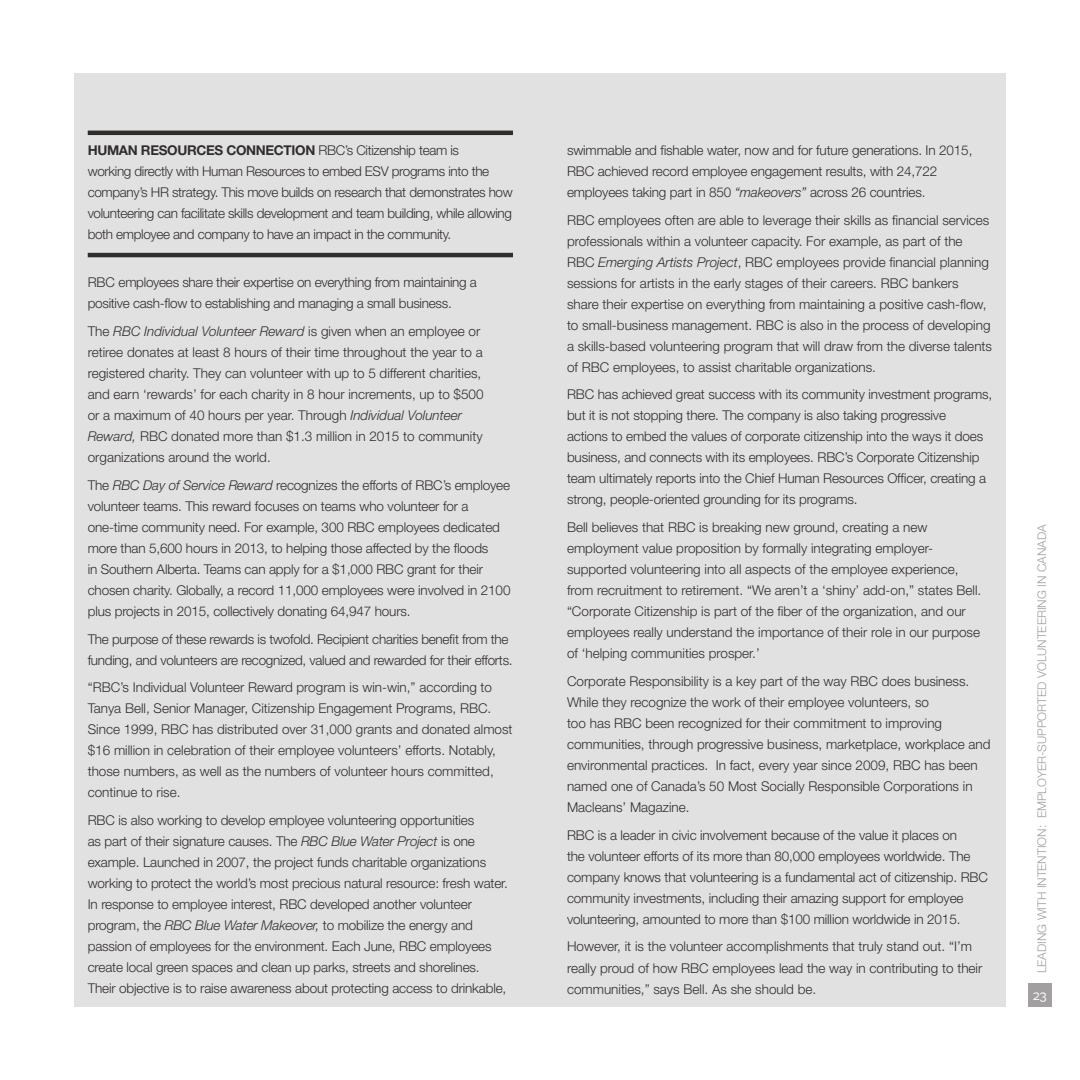
<style>
.page{position:relative;width:1080px;height:1080px;background:#fff}
.page>*{position:absolute;margin:0;border:0;box-sizing:border-box;transform-origin:0 0}
.t1{font:300 13.5px/21px "Helvetica Neue";letter-spacing:-.01em;color:#302d2d}
.t2{font:13.5px "St Ryde";color:#fff}
.t3{font:300 12px "Helvetica Neue";color:#a19fa0}
.s1{font-weight:700}
.s2{font-style:italic}
</style>
<div class="page">
<div style="left:1028px;top:983px;width:24px;height:24px;background:#a19fa0"></div>
<div style="left:74px;top:73px;width:932px;height:934px;background:#e2e1e1"></div>
<hr style="left:88px;top:131px;width:425px;height:4px;background:#302d2d">
<hr style="left:88px;top:253px;width:425px;height:4px;background:#302d2d">
<p class="t1" style="left:88px;top:140px;width:427px"><span class="s1">HUMAN RESOURCES CONNECTION</span> RBC’s Citizenship team is<br>working directly with Human Resources to embed ESV programs into the company’s HR strategy. This move builds on research that demonstrates how volunteering can facilitate skills development and team building, while allowing both employee and company to have an impact in the community.</p>
<p class="t1" style="left:88px;top:272px;width:391px">RBC employees share their expertise on everything from maintaining a positive cash-flow to establishing and managing a small business.</p>
<p class="t1" style="left:88px;top:320px;width:397px">The <span class="s2">RBC Individual Volunteer Reward</span> is given when an employee or retiree donates at least 8 hours of their time throughout the year to a registered charity. They can volunteer with up to 5 different charities, and earn ‘rewards’ for each charity in 8 hour increments, up to $500 or a maximum of 40 hours per year. Through <span class="s2">Individual Volunteer Reward,</span> RBC donated more than $1.3 million in 2015 to community organizations around the world.</p>
<p class="t1" style="left:88px;top:474px;width:424px">The <span class="s2">RBC Day of Service Reward</span> recognizes the efforts of RBC’s employee volunteer teams. This reward focuses on teams who volunteer for a one-time community need. For example, 300 RBC employees dedicated more than 5,600 hours in 2013, to helping those affected by the floods<br>in Southern Alberta. Teams can apply for a $1,000 RBC grant for their chosen charity. Globally, a record 11,000 employees were involved in 2100 plus projects in 2015, collectively donating 64,947 hours.</p>
<p class="t1" style="left:88px;top:628px;width:426px">The purpose of these rewards is twofold. Recipient charities benefit from the funding, and volunteers are recognized, valued and rewarded for their efforts.</p>
<p class="t1" style="left:88px;top:677px;width:426px">“RBC’s Individual Volunteer Reward program is win-win,” according to Tanya Bell, Senior Manager, Citizenship Engagement Programs, RBC.<br>Since 1999, RBC has distributed over 31,000 grants and donated almost $16 million in celebration of their employee volunteers’ efforts. Notably, those numbers, as well as the numbers of volunteer hours committed, continue to rise.</p>
<p class="t1" style="left:88px;top:810px;width:422px">RBC is also working to develop employee volunteering opportunities<br>as part of their signature causes. The <span class="s2">RBC Blue Water Project</span> is one example. Launched in 2007, the project funds charitable organizations working to protect the world’s most precious natural resource: fresh water.<br>In response to employee interest, RBC developed another volunteer program, the <span class="s2">RBC Blue Water Makeover,</span> to mobilize the energy and passion of employees for the environment. Each June, RBC employees create local green spaces and clean up parks, streets and shorelines.<br>Their objective is to raise awareness about protecting access to drinkable,</p>
<p class="t1" style="left:567px;top:139px;width:407px">swimmable and fishable water, now and for future generations. In 2015,<br>RBC achieved record employee engagement results, with 24,722 employees taking part in 850 <span class="s2">“makeovers”</span> across 26 countries.</p>
<p class="t1" style="left:567px;top:209px;width:427px">RBC employees often are able to leverage their skills as financial services professionals within a volunteer capacity. For example, as part of the RBC <span class="s2">Emerging Artists Project</span>, RBC employees provide financial planning sessions for artists in the early stages of their careers. RBC bankers share their expertise on everything from maintaining a positive cash-flow, to small-business management. RBC is also in the process of developing a skills-based volunteering program that will draw from the diverse talents of RBC employees, to assist charitable organizations.</p>
<p class="t1" style="left:567px;top:384px;width:427px">RBC has achieved great success with its community investment programs, but it is not stopping there. The company is also taking progressive<br>actions to embed the values of corporate citizenship into the ways it does business, and connects with its employees. RBC’s Corporate Citizenship team ultimately reports into the Chief Human Resources Officer, creating a strong, people-oriented grounding for its programs.</p>
<p class="t1" style="left:567px;top:517px;width:416px">Bell believes that RBC is breaking new ground, creating a new employment value proposition by formally integrating employer&shy;supported volunteering into all aspects of the employee experience, from recruitment to retirement. “We aren’t a ‘shiny’ add-on,” states Bell. “Corporate Citizenship is part of the fiber of the organization, and our employees really understand the importance of their role in our purpose of ‘helping communities prosper.’</p>
<p class="t1" style="left:567px;top:670px;width:425px">Corporate Responsibility is a key part of the way RBC does business.<br>While they recognize the work of their employee volunteers, so<br>too has RBC been recognized for their commitment to improving communities, through progressive business, marketplace, workplace and environmental practices. In fact, every year since 2009, RBC has been named one of Canada’s 50 Most Socially Responsible Corporations in Macleans’ Magazine.</p>
<p class="t1" style="left:567px;top:824px;width:422px">RBC is a leader in civic involvement because of the value it places on<br>the volunteer efforts of its more than 80,000 employees worldwide. The company knows that volunteering is a fundamental act of citizenship. RBC community investments, including their amazing support for employee volunteering, amounted to more than $100 million worldwide in 2015.</p>
<p class="t1" style="left:567px;top:936px;width:417px">However, it is the volunteer accomplishments that truly stand out. “I’m really proud of how RBC employees lead the way in contributing to their communities,” says Bell. As she should be.</p>
<p class="t3" style="left:1035px;top:973px;width:450px;rotate:-90deg">LEADING WITH INTENTION: EMPLOYER-SUPPORTED VOLUNTEERING IN CANADA</p>
<p class="t2" style="left:1033px;top:987px;width:15px">23</p>
</div>
